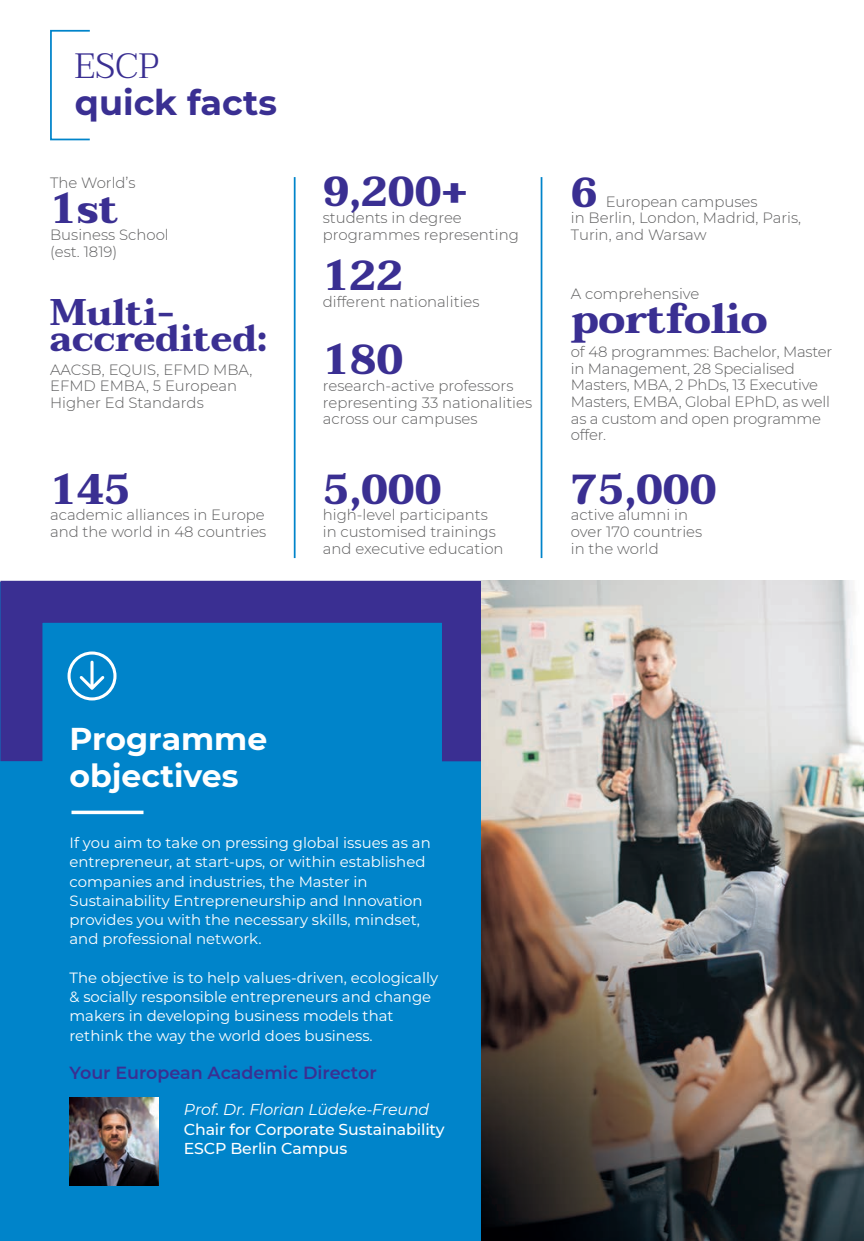
<style>
.page{position:relative;width:864px;height:1241px;background:#fff}
.page>*{position:absolute;margin:0;border:0;box-sizing:border-box;transform-origin:0 0}
.t1{font:700 41.65px "Taviraj";color:#3a2f92}
.t2{font:700 36.93px/26.2px "Taviraj";color:#3a2f92}
.t3{font:700 35px "Montserrat";color:#3a2f92}
.t4{font:300 35px "Taviraj";color:#3a2f92}
.t5{font:700 31.5px/36.8px "Montserrat";color:#fff}
.t6{font:600 17.5px "Montserrat";color:#3a2f92}
.t7{font:500 15.75px/19.2px "Montserrat";letter-spacing:-.01em;color:#fff}
.t8{font:italic 15.75px "Montserrat";letter-spacing:-.01em;color:#fff}
.t9{font:300 14.88px/16.6px "Montserrat";color:#5d5d5e}
.t10{font:14.88px/19.2px "Montserrat";color:#fff}
</style>
<div class="page">
<div style="left:0;top:582px;width:484px;height:658px;background:#0084ca"></div>
<div style="left:0;top:580px;width:484px;height:202px;border:42px solid #3a2f92"></div>
<svg style="left:67px;top:651px;width:49px;height:49px"></svg>
<svg style="left:71px;top:810px;width:72px;height:4px"></svg>
<img style="left:69px;top:1097px;width:90px;height:88px">
<div style="left:50px;top:30px;width:41px;height:110px;border:2px solid #0084ca"></div>
<hr style="left:294px;top:177px;width:1px;height:381px;background:#0084ca">
<hr style="left:540px;top:177px;width:2px;height:381px;background:#0084ca">
<img style="left:481px;top:580px;width:382px;height:660px">
<h3 class="t4" style="left:75px;top:40px;width:85px">ESCP</h3>
<h3 class="t3" style="left:75px;top:77px;width:204px">quick facts</h3>
<p class="t9" style="left:50px;top:174px;width:87px">The World’s</p>
<h1 class="t1" style="left:50px;top:184px;width:70px">1st</h1>
<p class="t9" style="left:50px;top:226px;width:120px">Business School (est. 1819)</p>
<h2 class="t2" style="left:50px;top:299px;width:218px">Multi&shy;accredited:</h2>
<p class="t9" style="left:50px;top:360px;width:204px">AACSB, EQUIS, EFMD MBA,<br>EFMD EMBA, 5 European<br>Higher Ed Standards</p>
<h1 class="t1" style="left:50px;top:465px;width:82px">145</h1>
<p class="t9" style="left:50px;top:506px;width:218px">academic alliances in Europe and the world in 48 countries</p>
<h1 class="t1" style="left:322px;top:167px;width:146px">9,200+</h1>
<p class="t9" style="left:322px;top:209px;width:198px">students in degree programmes representing</p>
<h1 class="t1" style="left:322px;top:251px;width:82px">122</h1>
<p class="t9" style="left:322px;top:292px;width:158px">different nationalities</p>
<h1 class="t1" style="left:322px;top:335px;width:82px">180</h1>
<p class="t9" style="left:322px;top:377px;width:211px">research-active professors representing 33 nationalities across our campuses</p>
<h1 class="t1" style="left:322px;top:465px;width:120px">5,000</h1>
<p class="t9" style="left:322px;top:506px;width:182px">high-level participants in customised trainings and executive education</p>
<h1 class="t1" style="left:570px;top:168px;width:28px">6</h1>
<p class="t9" style="left:570px;top:192px;width:232px;text-indent:35px">European campuses<br>in Berlin, London, Madrid, Paris,<br>Turin, and Warsaw</p>
<p class="t9" style="left:570px;top:284px;width:130px">A comprehensive</p>
<h1 class="t1" style="left:570px;top:294px;width:198px">portfolio</h1>
<p class="t9" style="left:570px;top:343px;width:263px">of 48 programmes: Bachelor, Master in Management, 28 Specialised<br>Masters, MBA, 2 PhDs, 13 Executive<br>Masters, EMBA, Global EPhD, as well as a custom and open programme offer.</p>
<h1 class="t1" style="left:570px;top:465px;width:147px">75,000</h1>
<p class="t9" style="left:570px;top:506px;width:133px">active alumni in over 170 countries in the world</p>
<h3 class="t5" style="left:69px;top:719px;width:199px">Programme objectives</h3>
<p class="t10" style="left:69px;top:832px;width:362px">If you aim to take on pressing global issues as an entrepreneur, at start-ups, or within established companies and industries, the Master in Sustainability Entrepreneurship and Innovation provides you with the necessary skills, mindset, and professional network.</p>
<p class="t10" style="left:69px;top:967px;width:370px">The objective is to help values-driven, ecologically &amp; socially responsible entrepreneurs and change makers in developing business models that rethink the way the world does business.</p>
<p class="t6" style="left:69px;top:1060px;width:308px">Your European Academic Director</p>
<p class="t8" style="left:184px;top:1098px;width:247px">Prof. Dr. Florian Lüdeke-Freund</p>
<p class="t7" style="left:184px;top:1118px;width:262px">Chair for Corporate Sustainability<br>ESCP Berlin Campus</p>
</div>
